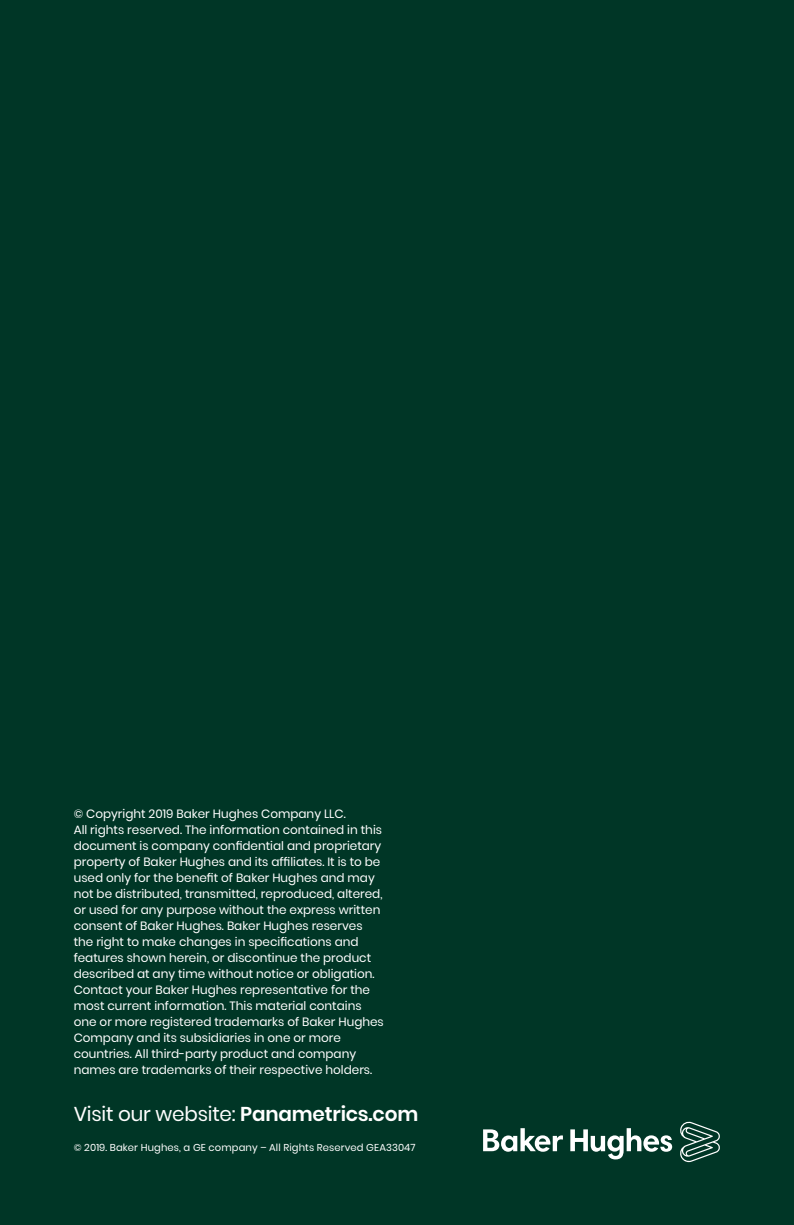
<style>
.page{position:relative;width:794px;height:1225px;background:#003626}
.page>*{position:absolute;margin:0;border:0;box-sizing:border-box;transform-origin:0 0}
.t1{font:20px "Poppins";letter-spacing:-.01em;color:#fff}
.t2{font:12px/16px "Poppins";color:#fff}
.t3{font:10px "Poppins";letter-spacing:.01em;color:#fff}
.s1{font-weight:600}
</style>
<div class="page">
<svg style="left:483px;top:1121px;width:237px;height:41px"></svg>
<p class="t2" style="left:74px;top:805px;width:312px">© Copyright 2019 Baker Hughes Company LLC.<br>All rights reserved. The information contained in this document is company confidential and proprietary property of Baker Hughes and its affiliates. It is to be used only for the benefit of Baker Hughes and may not be distributed, transmitted, reproduced, altered, or used for any purpose without the express written consent of Baker Hughes. Baker Hughes reserves the right to make changes in specifications and features shown herein, or discontinue the product described at any time without notice or obligation.<br>Contact your Baker Hughes representative for the most current information. This material contains one or more registered trademarks of Baker Hughes Company and its subsidiaries in one or more countries. All third-party product and company names are trademarks of their respective holders.</p>
<p class="t1" style="left:74px;top:1102px;width:346px">Visit our website: <span class="s1">Panametrics.com</span></p>
<p class="t3" style="left:74px;top:1142px;width:343px">© 2019. Baker Hughes, a GE company – All Rights Reserved GEA33047</p>
</div>
